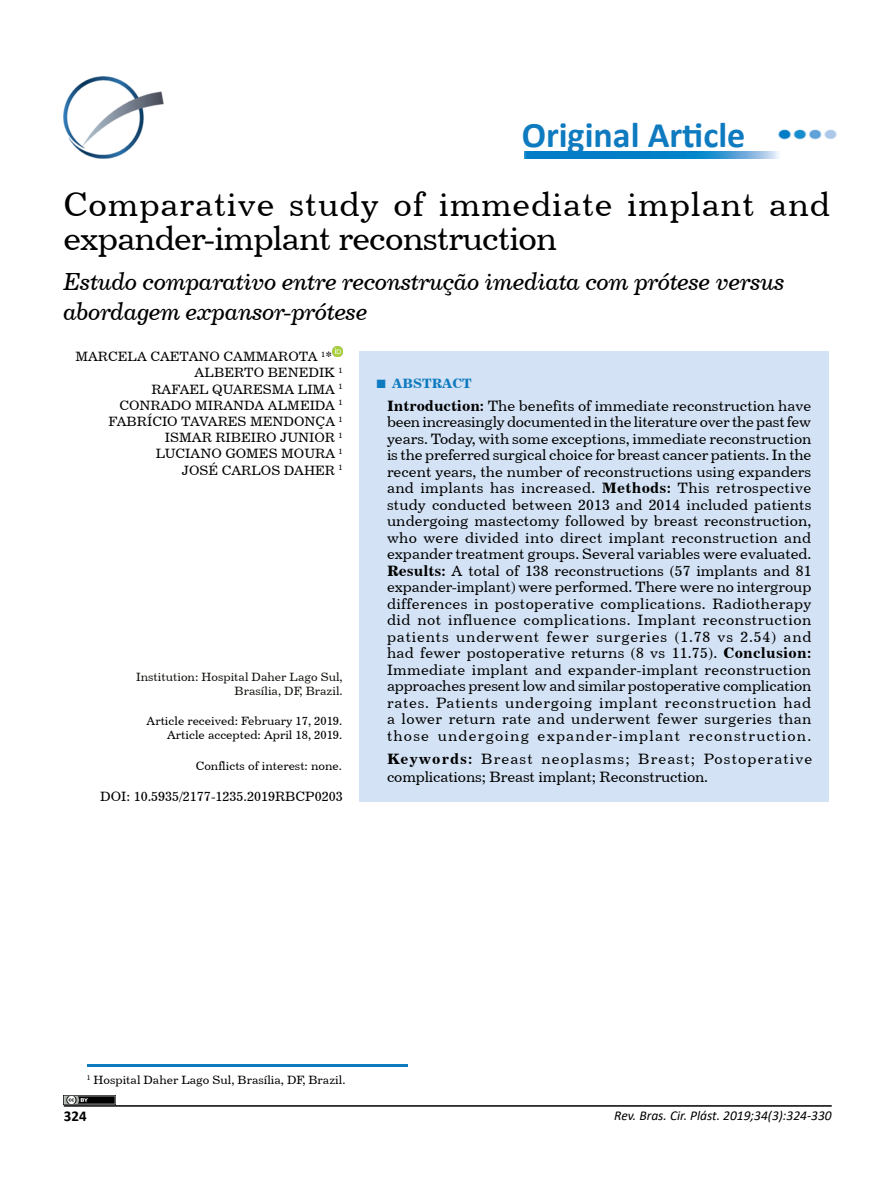
<style>
.page{position:relative;width:893px;height:1191px;background:#fff}
.page>*{position:absolute;margin:0;border:0;box-sizing:border-box;transform-origin:0 0}
.t1{font:700 36px "Calibri";color:#0e7abf}
.t2{font:33.75px/34.5px "Century 731 BT Roman A";letter-spacing:.025em;color:#000}
.t3{font:24.75px/29.7px "Century 731 BT Italic A";letter-spacing:-.025em;color:#000}
.t4{font:15px/16.5px "Century 731 BT Roman A";letter-spacing:.075em;color:#000;text-align:justify}
.t5{font:15px/18px "Century 731 BT Roman A";letter-spacing:-.01em;color:#000}
.t6{font:700 15px "Calibri";color:#000}
.t7{font:13.5px "Century 731 BT Roman A";color:#000}
.t8{font:italic 13.5px "Calibri";color:#000}
.t9{font:13.5px "Century 731 BT Bold A";color:#0e7abf}
.t10{font:12px/14.4px "Century 731 BT Roman A";color:#000;text-align:right}
.t11{font:12px/14.4px "Century 731 BT Roman A";color:#12110c;text-align:right}
.s1{font-family:"Times New Roman";font-weight:700;font-size:18px}
.s2{font-family:"Century 731 BT Bold A"}
</style>
<div class="page">
<hr style="left:64px;top:1105px;width:768px;height:1px;background:#000">
<svg style="left:332px;top:346px;width:11px;height:11px"></svg>
<img style="left:63px;top:77px;width:101px;height:82px">
<hr style="left:87px;top:1064px;width:320px;height:2px;background:#0e7abf">
<img style="left:64px;top:1095px;width:51px;height:9px">
<img style="left:778px;top:129px;width:59px;height:11px">
<img style="left:524px;top:151px;width:255px;height:8px">
<div style="left:359px;top:351px;width:470px;height:451px;background:#d3e2f4"></div>
<h1 class="t1" style="left:522px;top:110px;width:225px">Original Article</h1>
<h2 class="t2" style="left:63px;top:186px;width:768px">Comparative study of immediate implant and expander-implant reconstruction</h2>
<h3 class="t3" style="left:63px;top:266px;width:723px">Estudo comparativo entre reconstrução imediata com prótese versus abordagem expansor-prótese</h3>
<p class="t7" style="left:75px;top:348px;width:258px">MARCELA CAETANO CAMMAROTA <sup>1</sup>*</p>
<p class="t7" style="left:195px;top:364px;width:150px">ALBERTO BENEDIK <sup>1</sup></p>
<p class="t7" style="left:151px;top:381px;width:193px">RAFAEL QUARESMA LIMA <sup>1</sup></p>
<p class="t7" style="left:119px;top:397px;width:225px">CONRADO MIRANDA ALMEIDA <sup>1</sup></p>
<p class="t7" style="left:108px;top:413px;width:236px">FABRÍCIO TAVARES MENDONÇA <sup>1</sup></p>
<p class="t7" style="left:165px;top:429px;width:179px">ISMAR RIBEIRO JUNIOR <sup>1</sup></p>
<p class="t7" style="left:156px;top:445px;width:189px">LUCIANO GOMES MOURA <sup>1</sup></p>
<p class="t7" style="left:182px;top:462px;width:162px">JOSÉ CARLOS DAHER <sup>1</sup></p>
<p class="t11" style="left:136px;top:669px;width:208px">Institution: Hospital Daher Lago Sul,<br>Brasília, DF, Brazil.</p>
<p class="t10" style="left:147px;top:713px;width:197px">Article received: February 17, 2019.<br>Article accepted: April 18, 2019.</p>
<p class="t10" style="left:196px;top:758px;width:148px">Conflicts of interest: none.</p>
<p class="t7" style="left:100px;top:788px;width:244px">DOI: 10.5935/2177-1235.2019RBCP0203</p>
<p class="t9" style="left:376px;top:375px;width:98px"><span class="s1">■</span> ABSTRACT</p>
<p class="t4" style="left:387px;top:397px;width:426px"><span class="s2">Introduction:</span> The benefits of immediate reconstruction have been increasingly documented in the literature over the past few years. Today, with some exceptions, immediate reconstruction is the preferred surgical choice for breast cancer patients. In the recent years, the number of reconstructions using expanders and implants has increased. <span class="s2">Methods:</span> This retrospective study conducted between 2013 and 2014 included patients undergoing mastectomy followed by breast reconstruction, who were divided into direct implant reconstruction and expander treatment groups. Several variables were evaluated.<br><span class="s2">Results:</span> A total of 138 reconstructions (57 implants and 81 expander-implant) were performed. There were no intergroup differences in postoperative complications. Radiotherapy did not influence complications. Implant reconstruction patients underwent fewer surgeries (1.78 vs 2.54) and had fewer postoperative returns (8 vs 11.75). <span class="s2">Conclusion:<br></span>Immediate implant and expander-implant reconstruction approaches present low and similar postoperative complication rates. Patients undergoing implant reconstruction had a lower return rate and underwent fewer surgeries than those undergoing expander-implant reconstruction.</p>
<p class="t5" style="left:387px;top:749px;width:427px"><span class="s2">Keywords:</span> Breast neoplasms; Breast; Postoperative complications; Breast implant; Reconstruction.</p>
<p class="t10" style="left:87px;top:1072px;width:260px"><sup>1</sup> Hospital Daher Lago Sul, Brasília, DF, Brazil.</p>
<p class="t6" style="left:64px;top:1105px;width:24px">324</p>
<p class="t8" style="left:614px;top:1106px;width:219px">Rev. Bras. Cir. Plást. 2019;34(3):324-330</p>
</div>
